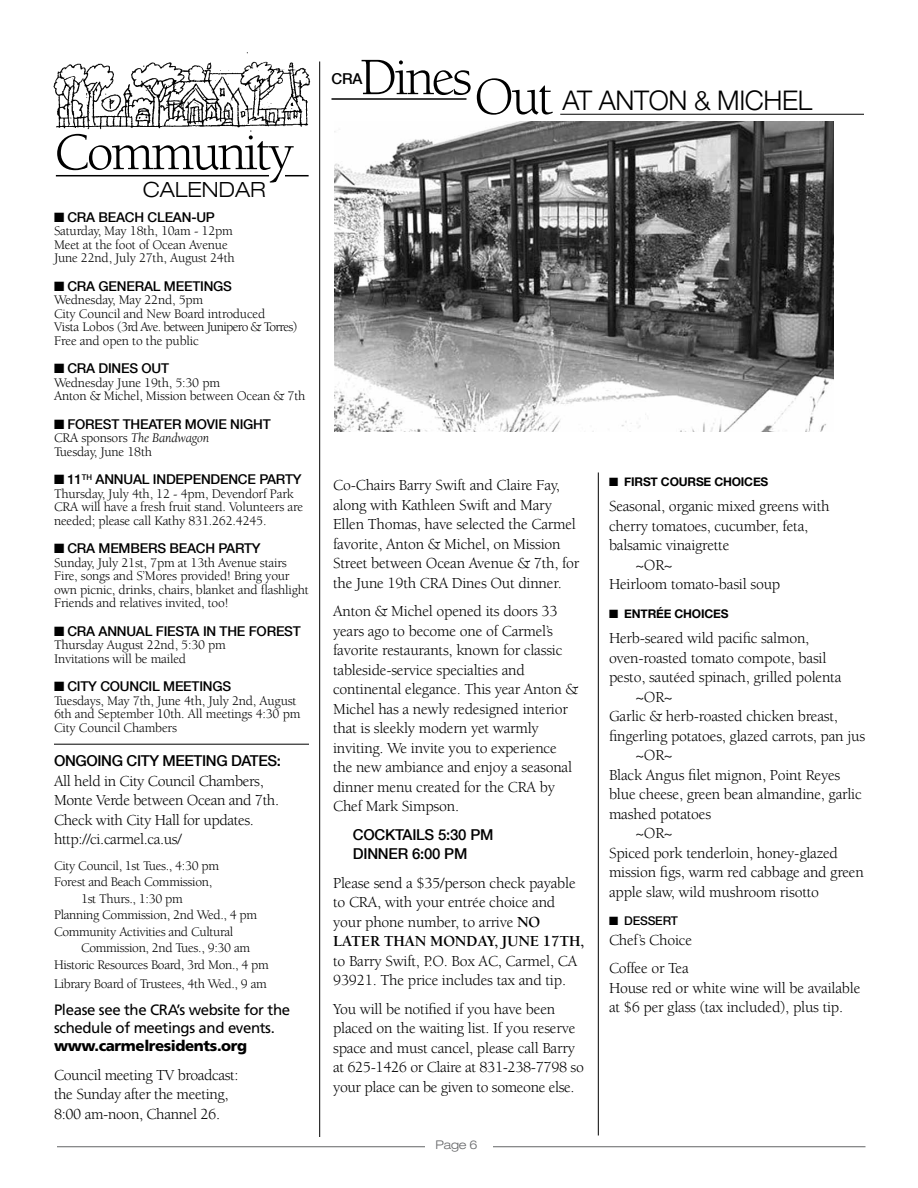
<style>
.page{position:relative;width:918px;height:1188px;background:#fff}
.page>*{position:absolute;margin:0;border:0;box-sizing:border-box;transform-origin:0 0}
.t1{font:54px "Berkeley";letter-spacing:-.05em;color:#000}
.t2{font:300 27px "Helvetica Neue";letter-spacing:-.015em;color:#000}
.t3{font:300 expanded 21px "Helvetica Neue";color:#000}
.t4{font:15.75px/19.5px "Berkeley";letter-spacing:-.015em;color:#000}
.t5{font:700 15.75px "Berkeley";letter-spacing:-.015em;color:#000}
.t6{font:15px/18px "Frutiger";letter-spacing:-.025em;color:#000}
.t7{font:500 15px/19.5px "Helvetica Neue";letter-spacing:-.015em;color:#000}
.t8{font:900 15px "Frutiger";letter-spacing:-.025em;color:#000}
.t9{font:13.5px/13.5px "Berkeley";letter-spacing:-.015em;color:#000}
.t10{font:500 13.5px "Helvetica Neue";letter-spacing:-.015em;color:#000}
.t11{font:700 12px "Helvetica Neue";letter-spacing:-.015em;color:#000}
.t12{font:500 12px "Helvetica Neue";letter-spacing:-.015em;color:#000}
.t13{font:300 expanded 12px "Helvetica Neue";color:#636466}
.s1{font-style:italic}
.s2{font-family:"Berkeley";font-weight:400;font-size:54px}
.s3{font-weight:700}
</style>
<div class="page">
<hr style="left:57px;top:1146px;width:809px;height:1px;background:#636466">
<div style="left:425px;top:1134px;width:68px;height:26px;background:#fff"></div>
<hr style="left:54px;top:744px;width:255px;height:1px;background:#000">
<hr style="left:56px;top:175px;width:253px;height:1px;background:#000">
<div style="left:270px;top:171px;width:15px;height:7px;background:#fff"></div>
<hr style="left:319px;top:62px;width:1px;height:1075px;background:#000">
<img style="left:53px;top:52px;width:258px;height:80px">
<hr style="left:598px;top:472px;width:1px;height:664px;background:#000">
<hr style="left:560px;top:114px;width:304px;height:1px;background:#000">
<hr style="left:332px;top:98px;width:134px;height:2px;background:#000">
<img style="left:334px;top:122px;width:500px;height:310px">
<h1 class="t1" style="left:54px;top:124px;width:241px">Community</h1>
<h3 class="t3" style="left:143px;top:177px;width:124px">CALENDAR</h3>
<p class="t10" style="left:54px;top:209px;width:55px">■ CRA BEA</p>
<p class="t10" style="left:125px;top:209px;width:91px">CH CLEAN-UP</p>
<p class="t9" style="left:54px;top:225px;width:182px">Saturday, May 18th, 10am - 12pm<br>Meet at the foot of Ocean Avenue<br>June 22nd, July 27th, August 24th</p>
<p class="t10" style="left:54px;top:278px;width:82px">■ CRA GENERAL</p>
<p class="t10" style="left:164px;top:278px;width:20px">MEETI</p>
<p class="t10" style="left:204px;top:278px;width:20px">NGS</p>
<p class="t9" style="left:54px;top:294px;width:245px">Wednesday, May 22nd, 5pm<br>City Council and New Board introduced<br>Vista Lobos (3rd Ave. between Junipero &amp; Torres)<br>Free and open to the public</p>
<p class="t10" style="left:54px;top:361px;width:98px">■ CRA DINES OUT</p>
<p class="t9" style="left:54px;top:376px;width:253px">Wednesday June 19th, 5:30 pm<br>Anton &amp; Michel, Mission between Ocean &amp; 7th</p>
<p class="t10" style="left:54px;top:416px;width:23px">■ FOREST</p>
<p class="t10" style="left:123px;top:416px;width:10px">THEATER</p>
<p class="t10" style="left:185px;top:416px;width:64px">MOVIE NIGHT</p>
<p class="t9" style="left:54px;top:432px;width:157px">CRA sponsors <span class="s1">The Bandwagon<br></span>Tuesday, June 18th</p>
<p class="t10" style="left:54px;top:472px;width:79px">■ 11<sup>TH</sup> ANNUAL</p>
<p class="t10" style="left:153px;top:472px;width:124px">INDEPENDENCE PARTY</p>
<p class="t9" style="left:54px;top:487px;width:251px">Thursday, July 4th, 12 - 4pm, Devendorf Park<br>CRA will have a fresh fruit stand. Volunteers are needed; please call Kathy 831.262.4245.</p>
<p class="t10" style="left:54px;top:541px;width:86px">■ CRA MEMBERS</p>
<p class="t10" style="left:169px;top:541px;width:10px">BEA</p>
<p class="t10" style="left:196px;top:541px;width:41px">CH PARTY</p>
<p class="t9" style="left:54px;top:556px;width:256px">Sunday, July 21st, 7pm at 13th Avenue stairs Fire, songs and S’Mores provided! Bring your own picnic, drinks, chairs, blanket and flashlight Friends and relatives invited, too!</p>
<p class="t10" style="left:54px;top:623px;width:82px">■ CRA ANNUAL</p>
<p class="t10" style="left:156px;top:623px;width:9px">FIESTA</p>
<p class="t10" style="left:203px;top:623px;width:27px">IN THE</p>
<p class="t10" style="left:249px;top:623px;width:10px">FOREST</p>
<p class="t9" style="left:54px;top:639px;width:174px">Thursday August 22nd, 5:30 pm<br>Invitations will be mailed</p>
<p class="t10" style="left:54px;top:679px;width:31px">■ CITY</p>
<p class="t10" style="left:100px;top:679px;width:83px">COUNCIL MEETI</p>
<p class="t10" style="left:203px;top:679px;width:20px">NGS</p>
<p class="t9" style="left:54px;top:694px;width:248px">Tuesdays, May 7th, June 4th, July 2nd, August<br>6th and September 10th. All meetings 4:30 pm<br>City Council Chambers</p>
<p class="t7" style="left:54px;top:751px;width:228px">ONGOING CITY MEETING DATES:</p>
<p class="t4" style="left:54px;top:772px;width:227px">All held in City Council Chambers,<br>Monte Verde between Ocean and 7th.<br>Check with City Hall for updates. http://ci.carmel.ca.us/</p>
<p class="t9" style="left:54px;top:859px;width:167px">City Council, 1st Tues., 4:30 pm</p>
<p class="t9" style="left:54px;top:876px;width:160px">Forest and Beach Commission,</p>
<p class="t9" style="left:81px;top:892px;width:103px">1st Thurs., 1:30 pm</p>
<p class="t9" style="left:54px;top:909px;width:205px">Planning Commission, 2nd Wed., 4 pm</p>
<p class="t9" style="left:54px;top:925px;width:181px">Community Activities and Cultural</p>
<p class="t9" style="left:81px;top:942px;width:171px">Commission, 2nd Tues., 9:30 am</p>
<p class="t9" style="left:54px;top:958px;width:216px">Historic Resources Board, 3rd Mon., 4 pm</p>
<p class="t9" style="left:54px;top:978px;width:214px">Library Board of Trustees, 4th Wed., 9 am</p>
<p class="t6" style="left:54px;top:1001px;width:238px">Please see the CRA’s website for the schedule of meetings and events.</p>
<p class="t8" style="left:54px;top:1037px;width:195px">www.carmelresidents.org</p>
<p class="t4" style="left:54px;top:1066px;width:186px">Council meeting TV broadcast: the Sunday after the meeting,<br>8:00 am-noon, Channel 26.</p>
<h2 class="t2" style="left:360px;top:84px;width:452px"><sup>Dines</sup><span class="s2">Out</span> AT ANTON &amp; MICHEL</h2>
<p class="t7" style="left:332px;top:69px;width:32px">CRA</p>
<p class="t4" style="left:333px;top:476px;width:248px">Co-Chairs Barry Swift and Claire Fay, along with Kathleen Swift and Mary Ellen Thomas, have selected the Carmel favorite, Anton &amp; Michel, on Mission Street between Ocean Avenue &amp; 7th, for the June 19th CRA Dines Out dinner.</p>
<p class="t4" style="left:333px;top:602px;width:247px">Anton &amp; Michel opened its doors 33 years ago to become one of Carmel’s favorite restaurants, known for classic tableside-service specialties and continental elegance. This year Anton &amp; Michel has a newly redesigned interior that is sleekly modern yet warmly inviting. We invite you to experience the new ambiance and enjoy a seasonal dinner menu created for the CRA by Chef Mark Simpson.</p>
<p class="t7" style="left:353px;top:824px;width:142px">COC KTAILS 5:30 PM<br>DINN ER 6:00 PM</p>
<p class="t4" style="left:333px;top:873px;width:244px">Please send a $35/person check payable to CRA, with your entrée choice and your phone number, to arrive <span class="s3">NO<br>LATER</span></p>
<p class="t5" style="left:384px;top:933px;width:12px">THAN</p>
<p class="t5" style="left:430px;top:933px;width:156px">MONDAY, JUNE 17TH,</p>
<p class="t4" style="left:333px;top:951px;width:246px">to Barry Swift, P.O. Box AC, Carmel, CA<br>93921. The price includes tax and tip.</p>
<p class="t4" style="left:333px;top:999px;width:252px">You will be notified if you have been placed on the waiting list. If you reserve space and must cancel, please call Barry at 625-1426 or Claire at 831-238-7798 so your place can be given to someone else.</p>
<p class="t13" style="left:436px;top:1137px;width:44px">PAGE 6</p>
<p class="t11" style="left:609px;top:474px;width:161px">■ FIRST COURSE CHOICES</p>
<p class="t4" style="left:609px;top:497px;width:222px">Seasonal, organic mixed greens with</p>
<p class="t4" style="left:609px;top:516px;width:201px">cherry tomatoes, cucumber, feta,</p>
<p class="t4" style="left:609px;top:536px;width:122px">balsamic vinaigrette</p>
<p class="t4" style="left:636px;top:555px;width:38px">~OR~</p>
<p class="t4" style="left:609px;top:575px;width:173px">Heirloom tomato-basil soup</p>
<p class="t11" style="left:609px;top:606px;width:121px">■ ENTRÉE CHOICES</p>
<p class="t4" style="left:609px;top:629px;width:202px">Herb-seared wild pacific salmon,</p>
<p class="t4" style="left:609px;top:648px;width:219px">oven-roasted tomato compote, basil</p>
<p class="t4" style="left:609px;top:668px;width:234px">pesto, sautéed spinach, grilled polenta</p>
<p class="t4" style="left:636px;top:687px;width:38px">~OR~</p>
<p class="t4" style="left:609px;top:707px;width:231px">Garlic &amp; herb-roasted chicken breast,</p>
<p class="t4" style="left:609px;top:726px;width:258px">fingerling potatoes, glazed carrots, pan jus</p>
<p class="t4" style="left:636px;top:746px;width:38px">~OR~</p>
<p class="t4" style="left:609px;top:765px;width:233px">Black Angus filet mignon, Point Reyes</p>
<p class="t4" style="left:609px;top:785px;width:254px">blue cheese, green bean almandine, garlic</p>
<p class="t4" style="left:609px;top:804px;width:104px">mashed potatoes</p>
<p class="t4" style="left:636px;top:824px;width:38px">~OR~</p>
<p class="t4" style="left:609px;top:843px;width:231px">Spiced pork tenderloin, honey-glazed</p>
<p class="t4" style="left:609px;top:863px;width:256px">mission figs, warm red cabbage and green</p>
<p class="t4" style="left:609px;top:882px;width:212px">apple slaw, wild mushroom risotto</p>
<p class="t12" style="left:609px;top:914px;width:70px">■ DESSERT</p>
<p class="t4" style="left:609px;top:926px;width:85px;line-height:28.5px">Chef’s Choice<br>Coffee or Tea</p>
<p class="t4" style="left:609px;top:978px;width:253px">House red or white wine will be available at $6 per glass (tax included), plus tip.</p>
</div>
